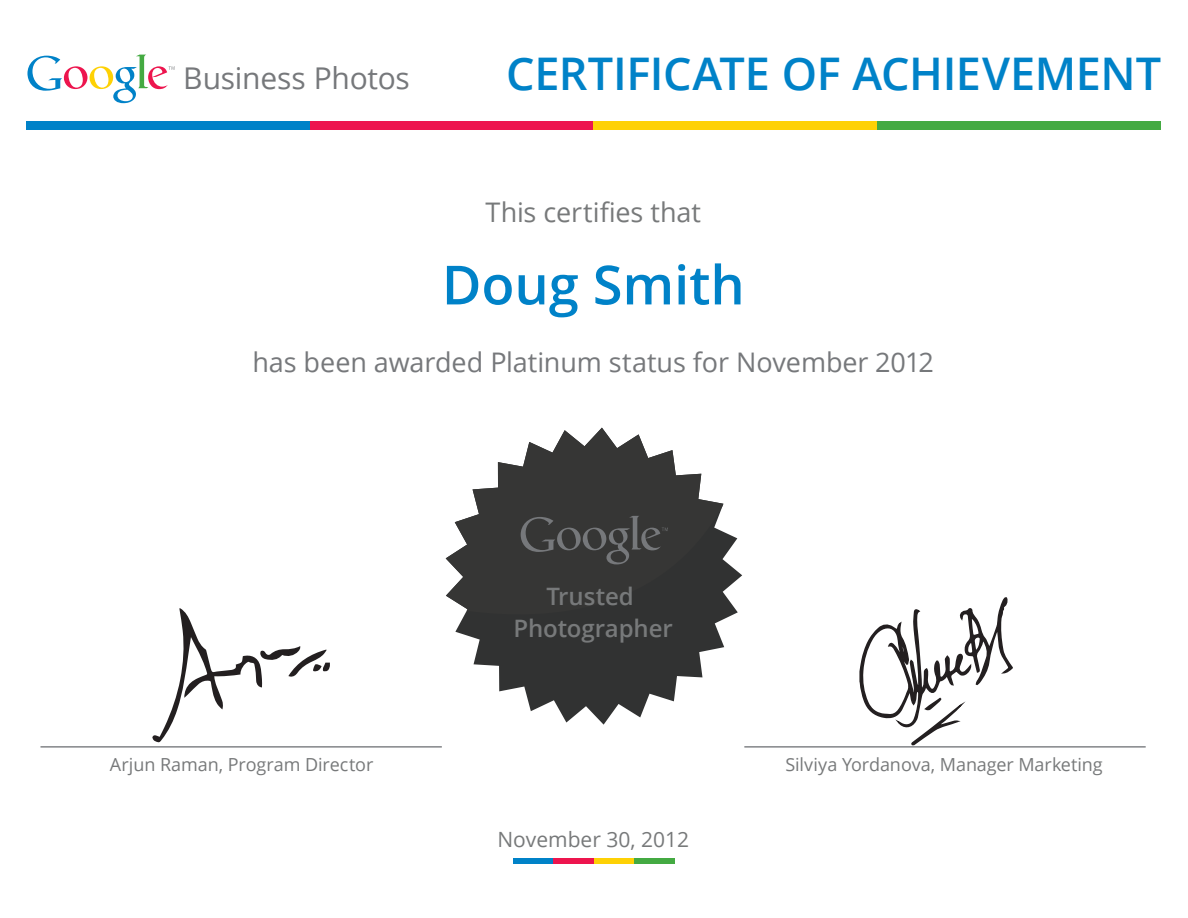
<style>
.page{position:relative;width:1188px;height:918px;background:#fff}
.page>*{position:absolute;margin:0;border:0;box-sizing:border-box;transform-origin:0 0}
.t1{font:600 54px "Open Sans";color:#0082c8}
.t2{font:600 45px "Open Sans";letter-spacing:-.01em;color:#0082c8}
.t3{font:30px "Open Sans";letter-spacing:-.005em;color:#76787b}
.t4{font:27px "Open Sans";letter-spacing:-.005em;color:#76787b}
.t5{font:27px "Open Sans";color:#77797a}
.t6{font:600 24px/31.5px "Open Sans";letter-spacing:-.005em;color:#77797a;text-align:center}
.t7{font:21px "Open Sans";color:#77797a}
.t8{font:18px "Open Sans";letter-spacing:-.005em;color:#77797a}
</style>
<div class="page">
<svg style="left:455px;top:503px;width:287px;height:222px;fill:#313232"></svg>
<svg style="left:446px;top:428px;width:277px;height:194px;fill:#363635"></svg>
<div style="left:513px;top:858px;width:40px;height:6px;background:#0082c8"></div>
<div style="left:553px;top:858px;width:41px;height:6px;background:#ed154e"></div>
<div style="left:594px;top:858px;width:40px;height:6px;background:#fed105"></div>
<div style="left:634px;top:858px;width:41px;height:6px;background:#44aa42"></div>
<div style="left:26px;top:122px;width:284px;height:8px;background:#0082c8"></div>
<div style="left:310px;top:122px;width:283px;height:8px;background:#ed154e"></div>
<div style="left:593px;top:122px;width:284px;height:8px;background:#fed105"></div>
<div style="left:877px;top:122px;width:284px;height:8px;background:#44aa42"></div>
<svg style="left:521px;top:516px;width:147px;height:48px;background:#424242"></svg>
<svg style="left:152px;top:608px;width:178px;height:135px"></svg>
<hr style="left:40px;top:746px;width:402px;height:2px;background:#838588">
<hr style="left:744px;top:746px;width:402px;height:2px;background:#838588">
<svg style="left:858px;top:597px;width:156px;height:150px"></svg>
<svg style="left:27px;top:55px;width:148px;height:48px"></svg>
<h3 class="t3" style="left:183px;top:58px;width:228px">Business Photos</h3>
<h2 class="t2" style="left:506px;top:43px;width:656px">CERTIFICATE OF ACHIEVEMENT</h2>
<h3 class="t5" style="left:486px;top:194px;width:217px">This certifies that</h3>
<h1 class="t1" style="left:442px;top:248px;width:304px">Doug Smith</h1>
<h3 class="t4" style="left:253px;top:344px;width:683px">has been awarded Platinum status for November 2012</h3>
<h3 class="t6" style="left:514px;top:580px;width:161px">Trusted<br>Photographer</h3>
<p class="t8" style="left:110px;top:752px;width:265px">Arjun Raman, Program Director</p>
<p class="t8" style="left:785px;top:752px;width:319px">Silviya Yordanova, Manager Marketing</p>
<p class="t7" style="left:497px;top:825px;width:193px">November 30, 2012</p>
</div>
